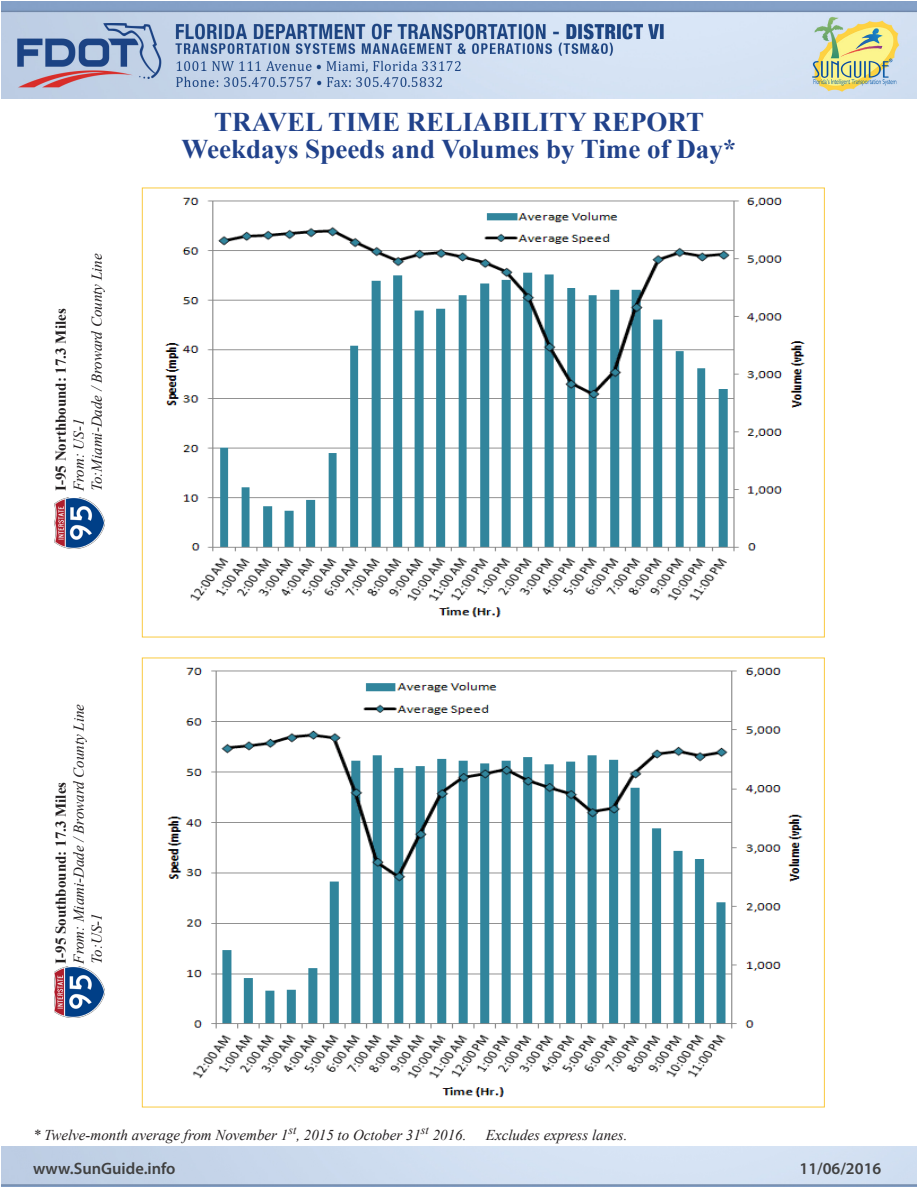
<style>
.page{position:relative;width:918px;height:1188px;background:#fff}
.page>*{position:absolute;margin:0;border:0;box-sizing:border-box;transform-origin:0 0}
.t1{font:700 27px "Times New Roman";color:#21428b}
.t2{font:600 16.5px "Myriad Pro";color:#404040}
.t3{font:italic 15px "Times New Roman";color:#231f20}
.t4{font:700 15px "Times New Roman";color:#231f20}
</style>
<div class="page">
<img style="left:2px;top:1px;width:914px;height:98px">
<img style="left:164px;top:197px;width:641px;height:421px">
<img style="left:167px;top:667px;width:636px;height:431px">
<img style="left:54px;top:967px;width:51px;height:50px">
<img style="left:54px;top:498px;width:51px;height:51px">
<h1 class="t1" style="left:214px;top:103px;width:491px">TRAVEL TIME RELIABILITY REPORT</h1>
<p class="t3" style="left:87px;top:491px;width:239px;rotate:-90deg">To:Miami-Dade / Broward County Line</p>
<p class="t4" style="left:51px;top:491px;width:184px;rotate:-90deg">I-95 Northbound: 17.3 Miles</p>
<p class="t3" style="left:69px;top:491px;width:74px;rotate:-90deg">From: US-1</p>
<p class="t1" style="left:182px;top:130px;width:556px">Weekdays Speeds and Volumes by Time of Day*</p>
<p class="t3" style="left:69px;top:964px;width:261px;rotate:-90deg">From: Miami-Dade / Broward County Line</p>
<p class="t4" style="left:51px;top:964px;width:183px;rotate:-90deg">I-95 Southbound: 17.3 Miles</p>
<p class="t3" style="left:87px;top:964px;width:52px;rotate:-90deg">To:US-1</p>
<p class="t3" style="left:33px;top:1125px;width:435px">* Twelve-month average from November 1<sup>st</sup>, 2015 to October 31<sup>st</sup> 2016.</p>
<p class="t3" style="left:486px;top:1125px;width:143px">Excludes express lanes.</p>
<p class="t2" style="left:33px;top:1158px;width:144px">www.SunGuide.info</p>
<p class="t2" style="left:800px;top:1158px;width:83px">11/06/2016</p>
</div>
